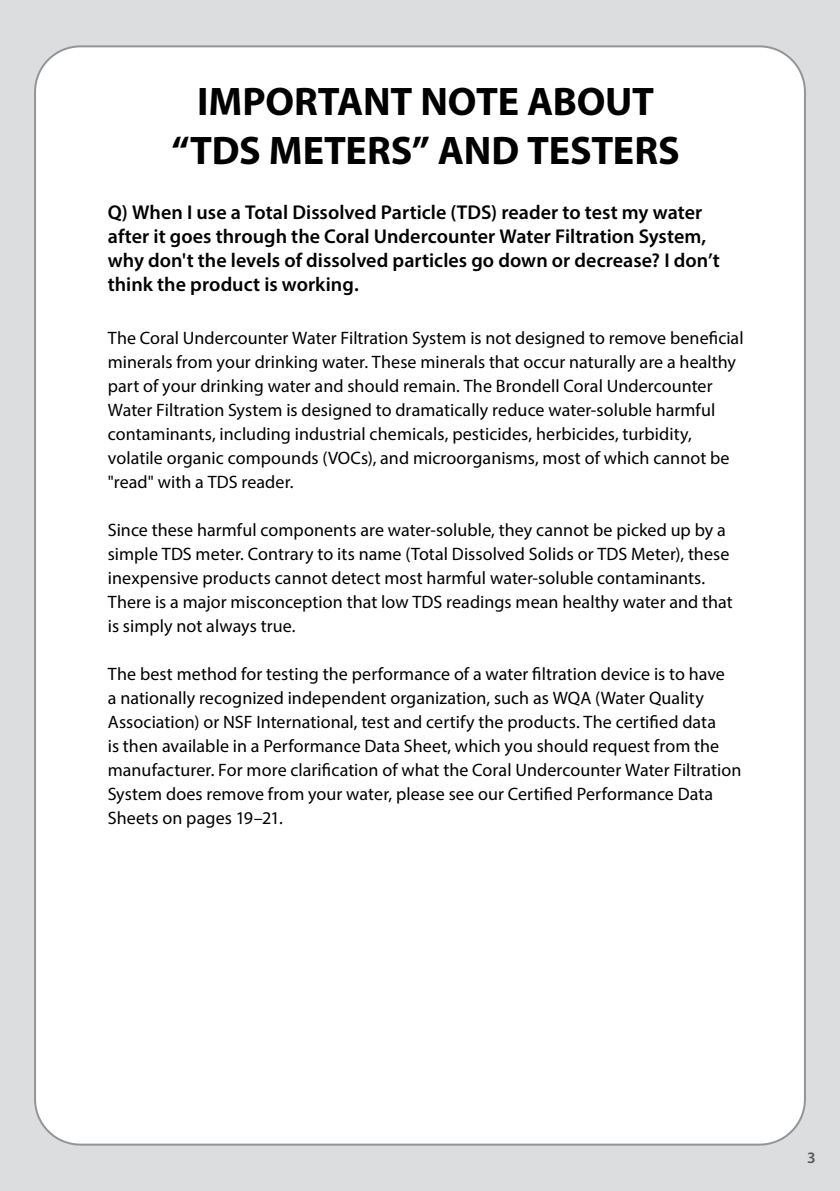
<style>
.page{position:relative;width:840px;height:1191px;background:#fff}
.page>*{position:absolute;margin:0;border:0;box-sizing:border-box;transform-origin:0 0}
.t1{font:700 40px/48px "Myriad Pro";letter-spacing:-.005em;color:#000;text-align:center}
.t2{font:600 20px/24px "Myriad Pro";color:#000}
.t3{font:18px/24px "Myriad Pro";letter-spacing:.005em;color:#000}
.t4{font:600 16px "Myriad Pro";color:#58595b}
</style>
<div class="page">
<div style="left:0;top:0;width:839px;height:1191px;background:#dcddde"></div>
<div style="left:35px;top:46px;width:769px;height:1098px;background:#fff;border-radius:45px"></div>
<h1 class="t1" style="left:171px;top:77px;width:509px">IMPORTANT NOTE ABOUT “TDS METERS” AND TESTERS</h1>
<p class="t2" style="left:108px;top:199px;width:613px">Q) When I use a Total Dissolved Particle (TDS) reader to test my water after it goes through the Coral Undercounter Water Filtration System, why don't the levels of dissolved particles go down or decrease? I don’t think the product is working.</p>
<p class="t3" style="left:108px;top:325px;width:637px">The Coral Undercounter Water Filtration System is not designed to remove beneficial minerals from your drinking water. These minerals that occur naturally are a healthy part of your drinking water and should remain. The Brondell Coral Undercounter Water Filtration System is designed to dramatically reduce water-soluble harmful contaminants, including industrial chemicals, pesticides, herbicides, turbidity, volatile organic compounds (VOCs), and microorganisms, most of which cannot be "read" with a TDS reader.</p>
<p class="t3" style="left:108px;top:517px;width:626px">Since these harmful components are water-soluble, they cannot be picked up by a simple TDS meter. Contrary to its name (Total Dissolved Solids or TDS Meter), these inexpensive products cannot detect most harmful water-soluble contaminants.<br>There is a major misconception that low TDS readings mean healthy water and that is simply not always true.</p>
<p class="t3" style="left:108px;top:661px;width:635px">The best method for testing the performance of a water filtration device is to have<br>a nationally recognized independent organization, such as WQA (Water Quality Association) or NSF International, test and certify the products. The certified data<br>is then available in a Performance Data Sheet, which you should request from the manufacturer. For more clarification of what the Coral Undercounter Water Filtration System does remove from your water, please see our Certified Performance Data Sheets on pages 19–21.</p>
<p class="t4" style="left:806px;top:1147px;width:10px">3</p>
</div>
